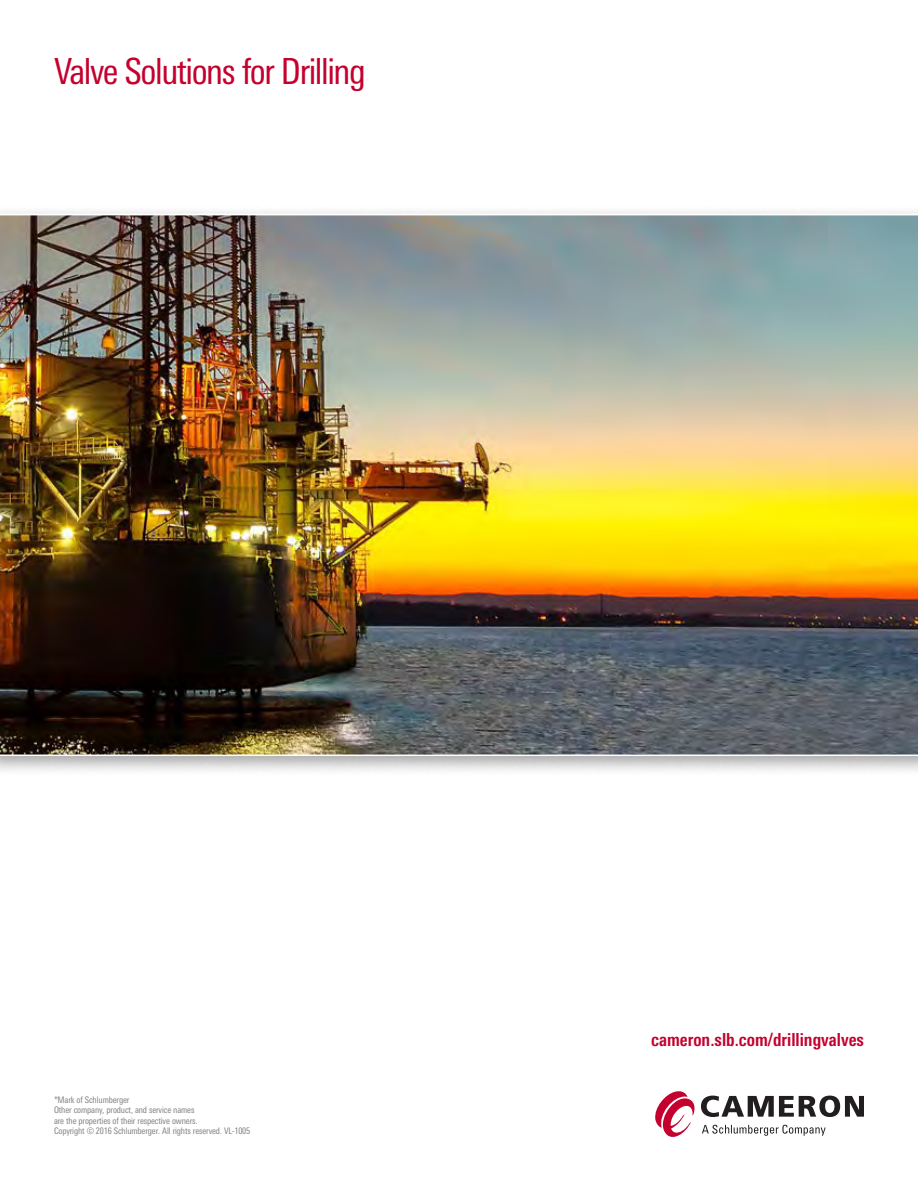
<style>
.page{position:relative;width:918px;height:1188px;background:#fff}
.page>*{position:absolute;margin:0;border:0;box-sizing:border-box;transform-origin:0 0}
.t1{font:condensed 36px "Univers Next Pro";letter-spacing:-.04em;color:#c5002e}
.t2{font:700 condensed 18px "Univers Next Pro";color:#c5002e}
.t3{font:condensed 9px/10.5px "Univers Next Pro";letter-spacing:-.015em;color:#808285}
</style>
<div class="page">
<svg style="left:655px;top:1091px;width:209px;height:46px"></svg>
<div style="left:0;top:205px;width:918px;height:573px;background:#231f20;opacity:.4"></div>
<img style="left:0;top:215px;width:918px;height:541px">
<hr style="left:0;top:214px;width:918px;height:1px;background:#fff">
<h1 class="t1" style="left:54px;top:50px;width:313px">Valve Solutions for Drilling</h1>
<p class="t3" style="left:54px;top:1094px;width:198px">*Mark of Schlumberger<br>Other company, product, and service names<br>are the properties of their respective owners.<br>Copyright © 2016 Schlumberger. All rights reserved. VL-1005</p>
<h2 class="t2" style="left:651px;top:1029px;width:214px">cameron.slb.com/drillingvalves</h2>
</div>
